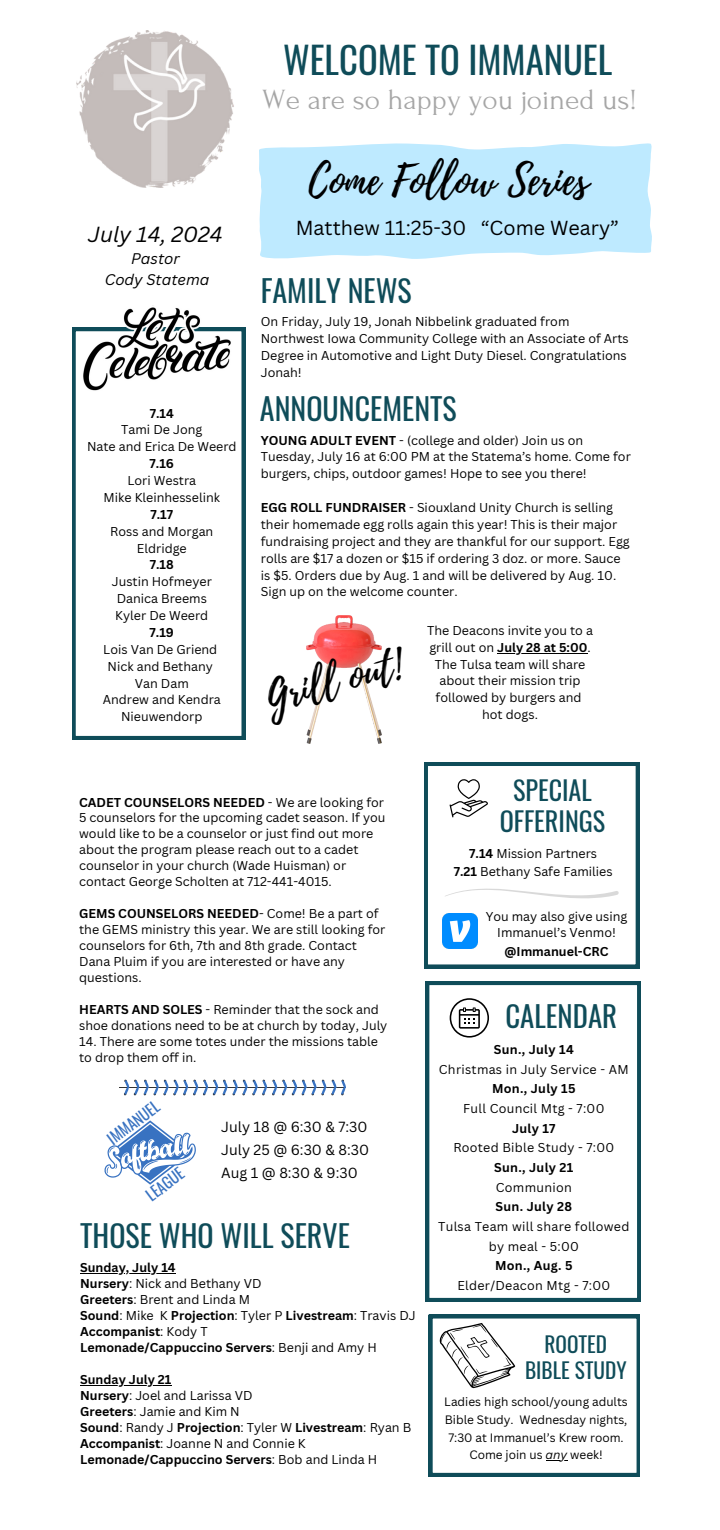
<style>
.page{position:relative;width:720px;height:1530px;background:#fff}
.page>*{position:absolute;margin:0;border:0;box-sizing:border-box;transform-origin:0 0}
.t1{font:41.12px "Playlist Script";color:#000}
.t2{font:40.88px "Playlist Script";color:#000}
.t3{font:36.62px "Oswald";color:#0f4c59}
.t4{font:30px "Oswald";color:#0f4c59}
.t5{font:29.38px "Forum";color:#a6a6a6}
.t6{font:28.88px "Oswald";color:#0f4c59}
.t7{font:26.12px/31px "Oswald";color:#0f4c59;text-align:center}
.t8{font:21.38px/25.2px "Oswald";color:#0f4c59;text-align:center}
.t9{font:italic 21.25px "Canva Sans";color:#000}
.t10{font:19.75px "Canva Sans";color:#000}
.t11{font:15.38px "Oswald";color:#3872c1}
.t12{font:italic 15px "Canva Sans";color:#000}
.t13{font:14.25px "Canva Sans";color:#000}
.t14{font:12.5px/16.9px "Canva Sans";color:#000}
.t15{font:700 12.5px "Canva Sans";color:#000}
.t16{font:12.5px/19.8px "Canva Sans";letter-spacing:.02em;color:#000;text-align:center}
.t17{font:700 12.5px "Canva Sans";letter-spacing:.02em;color:#000}
.t18{font:11.88px/17.8px "Canva Sans";color:#000;text-align:center}
.s1{font-weight:700}
.s2{font-weight:400}
.s3{font-style:italic}
</style>
<div class="page">
<img style="left:77px;top:30px;width:157px;height:158px">
<svg style="left:259px;top:143px;width:393px;height:116px;fill:#beeaff"></svg>
<svg style="left:72px;top:327px;width:173px;height:413px"></svg>
<img style="left:80px;top:305px;width:154px;height:86px">
<img style="left:306px;top:616px;width:75px;height:127px">
<hr style="left:497px;top:653px;width:91px;height:1px;background:#000">
<svg style="left:426px;top:981px;width:215px;height:321px"></svg>
<svg style="left:450px;top:998px;width:39px;height:40px"></svg>
<svg style="left:424px;top:762px;width:215px;height:206px"></svg>
<svg style="left:450px;top:779px;width:38px;height:38px"></svg>
<img style="left:443px;top:914px;width:34px;height:34px">
<svg style="left:445px;top:888px;width:174px;height:10px"></svg>
<hr style="left:119px;top:1087px;width:227px;height:1px;background:#333">
<svg style="left:124px;top:1079px;width:222px;height:17px"></svg>
<svg style="left:104px;top:1120px;width:92px;height:65px"></svg>
<hr style="left:80px;top:1273px;width:96px;height:1px;background:#000">
<hr style="left:80px;top:1385px;width:91px;height:1px;background:#000">
<svg style="left:429px;top:1315px;width:211px;height:162px"></svg>
<p class="t3" style="left:283px;top:31px;width:331px">WELCOME TO IMMANUEL</p>
<p class="t5" style="left:262px;top:84px;width:376px">We are so happy you joined us!</p>
<h2 class="t9" style="left:88px;top:219px;width:136px">July 14, 2024</h2>
<h4 class="t12" style="left:131px;top:248px;width:50px">Pastor</h4>
<p class="t12" style="left:105px;top:269px;width:106px">Cody Statema</p>
<p class="t15" style="left:150px;top:404px;width:26px">7.14</p>
<p class="t14" style="left:121px;top:421px;width:83px">Tami De Jong</p>
<p class="t14" style="left:87px;top:438px;width:151px">Nate and Erica De Weerd</p>
<p class="t15" style="left:150px;top:455px;width:26px">7.16</p>
<p class="t14" style="left:127px;top:472px;width:70px">Lori Westra</p>
<p class="t14" style="left:104px;top:489px;width:118px">Mike Kleinhesselink</p>
<p class="t15" style="left:150px;top:505px;width:24px">7.17</p>
<p class="t14" style="left:110px;top:522px;width:105px;text-align:center">Ross and Morgan<br>Eldridge</p>
<p class="t15" style="left:150px;top:556px;width:26px">7.18</p>
<p class="t14" style="left:112px;top:573px;width:102px">Justin Hofmeyer</p>
<p class="t14" style="left:117px;top:590px;width:92px">Danica Breems</p>
<p class="t14" style="left:115px;top:607px;width:95px">Kyler De Weerd</p>
<p class="t15" style="left:150px;top:624px;width:26px">7.19</p>
<p class="t14" style="left:103px;top:641px;width:116px">Lois Van De Griend</p>
<p class="t14" style="left:108px;top:657px;width:107px">Nick and Bethany</p>
<p class="t14" style="left:135px;top:674px;width:56px">Van Dam</p>
<p class="t14" style="left:103px;top:691px;width:120px;text-align:center">Andrew and Kendra<br>Nieuwendorp</p>
<p class="t1" style="left:309px;top:151px;width:281px">Come Follow Series</p>
<h1 class="t10" style="left:296px;top:214px;width:325px">Matthew 11:25-30 “Come Weary”</h1>
<h3 class="t4" style="left:261px;top:267px;width:153px">FAMILY NEWS</h3>
<p class="t14" style="left:261px;top:313px;width:370px">On Friday, July 19, Jonah Nibbelink graduated from Northwest Iowa Community College with an Associate of Arts Degree in Automotive and Light Duty Diesel. Congratulations Jonah!</p>
<p class="t4" style="left:260px;top:386px;width:198px">ANNOUNCEMENTS</p>
<h3 class="t14" style="left:261px;top:431px;width:372px"><span class="s1">YOUNG ADULT EVENT</span> - (college and older) Join us on<br>Tuesday, July 16 at 6:00 PM at the Statema’s home. Come for burgers, chips, outdoor games! Hope to see you there!</h3>
<p class="t14" style="left:261px;top:499px;width:371px"><span class="s1">EGG ROLL FUNDRAISER</span> - Siouxland Unity Church is selling their homemade egg rolls again this year! This is their major fundraising project and they are thankful for our support. Egg rolls are $17 a dozen or $15 if ordering 3 doz. or more. Sauce is $5. Orders due by Aug. 1 and will be delivered by Aug. 10.<br>Sign up on the welcome counter.</p>
<p class="t2" style="left:259px;top:669px;width:140px;rotate:-14deg">Grill out!</p>
<p class="t14" style="left:427px;top:622px;width:167px">The Deacons invite you to a grill out on <span class="s1">July 28 at 5:00</span>.</p>
<p class="t14" style="left:435px;top:655px;width:152px;text-align:center">The Tulsa team will share about their mission trip followed by burgers and</p>
<p class="t14" style="left:482px;top:706px;width:57px">hot dogs.</p>
<p class="t14" style="left:79px;top:794px;width:308px;line-height:16px"><span class="s1">CADET COUNSELORS NEEDED</span> - We are looking for 5 counselors for the upcoming cadet season. If you would like to be a counselor or just find out more about the program please reach out to a cadet counselor in your church (Wade Huisman) or contact George Scholten at 712-441-4015.</p>
<p class="t14" style="left:79px;top:905px;width:308px;line-height:16px"><span class="s1">GEMS COUNSELORS NEEDED</span>- Come! Be a part of the GEMS ministry this year. We are still looking for counselors for 6th, 7th and 8th grade. Contact Dana Pluim if you are interested or have any questions.</p>
<p class="t14" style="left:79px;top:1001px;width:310px;line-height:16px"><span class="s1">HEARTS AND SOLES</span> - Reminder that the sock and shoe donations need to be at church by today, July</p>
<p class="t14" style="left:79px;top:1033px;width:300px;line-height:16px">14. There are some totes under the missions table to drop them off in.</p>
<p class="t11" style="left:102px;top:1131px;width:62px;rotate:-37deg">IMMANUEL</p>
<h5 class="t11" style="left:141px;top:1187px;width:44px;rotate:-37deg">LEAGUE</h5>
<p class="t13" style="left:221px;top:1117px;width:148px">July 18 @ 6:30 &amp; 7:30</p>
<p class="t13" style="left:221px;top:1140px;width:149px">July 25 @ 6:30 &amp; 8:30</p>
<p class="t13" style="left:221px;top:1163px;width:138px">Aug 1 @ 8:30 &amp; 9:30</p>
<p class="t4" style="left:80px;top:1212px;width:271px">THOSE WHO WILL SERVE</p>
<p class="t15" style="left:80px;top:1259px;width:97px">Sunday, July 14</p>
<p class="t14" style="left:80px;top:1275px;width:183px"><span class="s1">Nursery</span>: Nick and Bethany VD</p>
<p class="t14" style="left:80px;top:1291px;width:171px"><span class="s1">Greeters</span>: Brent and Linda M</p>
<p class="t15" style="left:80px;top:1307px;width:337px">Sound<span class="s2">: Mike K</span> Projection<span class="s2">: Tyler P</span> Livestream<span class="s2">: Travis DJ</span></p>
<p class="t15" style="left:80px;top:1323px;width:129px">Accompanist<span class="s2">: Kody T</span></p>
<p class="t15" style="left:80px;top:1339px;width:298px">Lemonade/Cappuccino Servers<span class="s2">: Benji and Amy H</span></p>
<p class="t15" style="left:80px;top:1371px;width:93px">Sunday July 21</p>
<h3 class="t14" style="left:80px;top:1387px;width:174px"><span class="s1">Nursery</span>: Joel and Larissa VD</h3>
<p class="t14" style="left:80px;top:1403px;width:161px"><span class="s1">Greeters</span>: Jamie and Kim N</p>
<p class="t15" style="left:80px;top:1419px;width:333px">Sound<span class="s2">: Randy J</span> Projection<span class="s2">: Tyler W</span> Livestream<span class="s2">: Ryan B</span></p>
<p class="t14" style="left:80px;top:1435px;width:227px"><span class="s1">Accompanist</span>: Joanne N and Connie K</p>
<p class="t15" style="left:80px;top:1450px;width:298px">Lemonade/Cappuccino Servers<span class="s2">: Bob and Linda H</span></p>
<h3 class="t7" style="left:500px;top:774px;width:107px">SPECIAL<br>OFFERINGS</h3>
<p class="t14" style="left:469px;top:844px;width:129px"><span class="s1">7.14</span> Mission Partners</p>
<p class="t14" style="left:454px;top:863px;width:160px"><span class="s1">7.21</span> Bethany Safe Families</p>
<p class="t14" style="left:486px;top:908px;width:143px;line-height:16px;text-align:center">You may also give using<br>Immanuel’s Venmo!</p>
<p class="t15" style="left:505px;top:942px;width:105px">@Immanuel-CRC</p>
<p class="t6" style="left:505px;top:994px;width:113px">CALENDAR</p>
<p class="t17" style="left:494px;top:1040px;width:81px">Sun., July 14</p>
<p class="t16" style="left:439px;top:1059px;width:191px">Christmas in July Service - AM</p>
<p class="t17" style="left:492px;top:1080px;width:85px">Mon., July 15</p>
<p class="t16" style="left:463px;top:1098px;width:143px">Full Council Mtg - 7:00</p>
<p class="t15" style="left:512px;top:1119px;width:45px">July 17</p>
<p class="t16" style="left:453px;top:1138px;width:162px">Rooted Bible Study - 7:00</p>
<p class="t17" style="left:494px;top:1159px;width:81px">Sun., July 21</p>
<p class="t16" style="left:496px;top:1177px;width:77px">Communion</p>
<p class="t17" style="left:496px;top:1198px;width:78px">Sun. July 28</p>
<p class="t16" style="left:438px;top:1216px;width:193px">Tulsa Team will share followed by meal - 5:00</p>
<p class="t15" style="left:495px;top:1257px;width:79px">Mon., Aug. 5</p>
<p class="t16" style="left:457px;top:1275px;width:154px">Elder/Deacon Mtg - 7:00</p>
<p class="t8" style="left:525px;top:1331px;width:103px">ROOTED<br>BIBLE STUDY</p>
<p class="t18" style="left:444px;top:1393px;width:185px">Ladies high school/young adults<br>Bible Study. Wednesday nights,<br>7:30 at Immanuel’s Krew room.</p>
<p class="t18" style="left:469px;top:1446px;width:135px">Come join us <span class="s3">any</span> week!</p>
</div>
